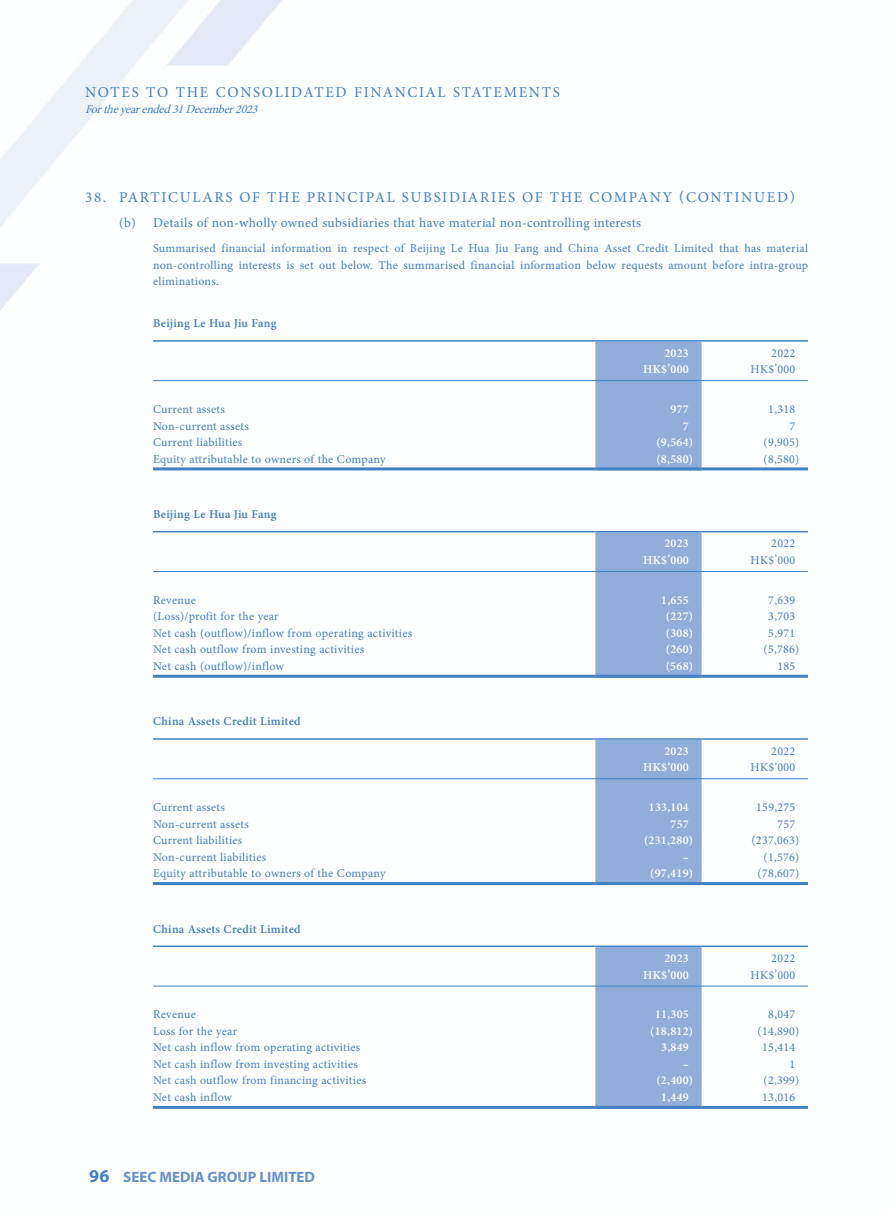
<style>
.page{position:relative;width:893px;height:1212px;background:#fff}
.page>*{position:absolute;margin:0;border:0;box-sizing:border-box;transform-origin:0 0}
.t1{font:15px "Minion Pro";letter-spacing:.11em;color:#4180c2}
.t2{font:700 15px "Myriad Pro";color:#6791cb}
.t3{font:13.5px "Minion Pro";letter-spacing:.02em;color:#4180c2}
.t4{font:12px/16.5px "Minion Pro";letter-spacing:.025em;color:#4180c2;text-align:justify}
.t5{font:600 12px "Minion Pro";letter-spacing:.02em;color:#fff}
.t6{font:600 12px "Minion Pro";letter-spacing:.02em;color:#4180c2}
.t7{font:italic 12px "Minion Pro";color:#4180c2}
.s1{font-size:18px;color:#4180c2}
</style>
<div class="page">
<img style="left:0;top:0;width:808px;height:1106px">
<div style="left:595px;top:342px;width:107px;height:125px;background:#92add9"></div>
<hr style="left:153px;top:340px;width:442px;height:2px;background:#4180c2">
<hr style="left:595px;top:340px;width:107px;height:2px;background:#4180c2">
<hr style="left:702px;top:340px;width:106px;height:2px;background:#4180c2">
<hr style="left:153px;top:380px;width:442px;height:1px;background:#4180c2">
<hr style="left:595px;top:380px;width:107px;height:1px;background:#4180c2">
<hr style="left:702px;top:380px;width:106px;height:1px;background:#4180c2">
<hr style="left:153px;top:467px;width:442px;height:3px;background:#4180c2">
<hr style="left:595px;top:467px;width:107px;height:3px;background:#4180c2">
<hr style="left:702px;top:467px;width:106px;height:3px;background:#4180c2">
<div style="left:595px;top:532px;width:107px;height:143px;background:#92add9"></div>
<hr style="left:153px;top:531px;width:442px;height:1px;background:#4180c2">
<hr style="left:595px;top:531px;width:107px;height:1px;background:#4180c2">
<hr style="left:702px;top:531px;width:106px;height:1px;background:#4180c2">
<hr style="left:153px;top:571px;width:442px;height:1px;background:#4180c2">
<hr style="left:595px;top:571px;width:107px;height:1px;background:#4180c2">
<hr style="left:702px;top:571px;width:106px;height:1px;background:#4180c2">
<hr style="left:153px;top:675px;width:442px;height:3px;background:#4180c2">
<hr style="left:595px;top:675px;width:107px;height:3px;background:#4180c2">
<hr style="left:702px;top:675px;width:106px;height:3px;background:#4180c2">
<div style="left:595px;top:740px;width:107px;height:142px;background:#92add9"></div>
<hr style="left:153px;top:738px;width:442px;height:2px;background:#4180c2">
<hr style="left:595px;top:738px;width:107px;height:2px;background:#4180c2">
<hr style="left:702px;top:738px;width:106px;height:2px;background:#4180c2">
<hr style="left:153px;top:778px;width:442px;height:1px;background:#4180c2">
<hr style="left:595px;top:778px;width:107px;height:1px;background:#4180c2">
<hr style="left:702px;top:778px;width:106px;height:1px;background:#4180c2">
<hr style="left:153px;top:882px;width:442px;height:3px;background:#4180c2">
<hr style="left:595px;top:882px;width:107px;height:3px;background:#4180c2">
<hr style="left:702px;top:882px;width:106px;height:3px;background:#4180c2">
<div style="left:595px;top:947px;width:107px;height:159px;background:#92add9"></div>
<hr style="left:153px;top:945px;width:442px;height:2px;background:#4180c2">
<hr style="left:595px;top:945px;width:107px;height:2px;background:#4180c2">
<hr style="left:702px;top:945px;width:106px;height:2px;background:#4180c2">
<hr style="left:153px;top:986px;width:442px;height:1px;background:#4180c2">
<hr style="left:595px;top:986px;width:107px;height:1px;background:#4180c2">
<hr style="left:702px;top:986px;width:106px;height:1px;background:#4180c2">
<hr style="left:153px;top:1106px;width:442px;height:3px;background:#4180c2">
<hr style="left:595px;top:1106px;width:107px;height:3px;background:#4180c2">
<hr style="left:702px;top:1106px;width:106px;height:3px;background:#4180c2">
<p class="t1" style="left:85px;top:82px;width:476px">NOTES TO THE CONSOLIDATED FINANCIAL STATEMENTS</p>
<p class="t7" style="left:85px;top:102px;width:178px">Fortheyearended31December2023</p>
<p class="t1" style="left:85px;top:187px;width:711px">38. PARTICULARS OF THE PRINCIPAL SUBSIDIARIES OF THE COMPANY (CONTINUED)</p>
<p class="t3" style="left:119px;top:214px;width:524px">(b) Details of non-wholly owned subsidiaries that have material non-controlling interests</p>
<p class="t4" style="left:153px;top:240px;width:657px">Summarised financial information in respect of Beijing Le Hua Jiu Fang and China Asset Credit Limited that has material non-controlling interests is set out below. The summarised financial information below requests amount before intra-group eliminations.</p>
<p class="t6" style="left:153px;top:315px;width:125px">Beijing Le Hua Jiu Fang</p>
<p class="t5" style="left:664px;top:344px;width:26px">2023</p>
<p class="t4" style="left:771px;top:345px;width:25px">2022</p>
<p class="t5" style="left:643px;top:361px;width:47px">HK$’000</p>
<p class="t4" style="left:750px;top:361px;width:46px">HK$’000</p>
<p class="t4" style="left:153px;top:401px;width:73px">Current assets</p>
<p class="t5" style="left:671px;top:401px;width:20px">977</p>
<p class="t4" style="left:768px;top:401px;width:28px">1,318</p>
<p class="t4" style="left:153px;top:417px;width:97px">Non-current assets</p>
<p class="t5" style="left:683px;top:417px;width:7px">7</p>
<p class="t4" style="left:789px;top:417px;width:7px">7</p>
<p class="t4" style="left:153px;top:434px;width:91px">Current liabilities</p>
<p class="t5" style="left:656px;top:434px;width:38px">(9,564)</p>
<p class="t4" style="left:764px;top:434px;width:37px">(9,905)</p>
<p class="t4" style="left:153px;top:450px;width:234px">Equity attributable to owners of the Company</p>
<p class="t5" style="left:656px;top:450px;width:38px">(8,580)</p>
<p class="t4" style="left:764px;top:450px;width:37px">(8,580)</p>
<p class="t6" style="left:153px;top:506px;width:125px">Beijing Le Hua Jiu Fang</p>
<p class="t5" style="left:664px;top:535px;width:26px">2023</p>
<p class="t4" style="left:771px;top:535px;width:25px">2022</p>
<p class="t5" style="left:643px;top:552px;width:47px">HK$’000</p>
<p class="t4" style="left:750px;top:552px;width:46px">HK$’000</p>
<p class="t4" style="left:153px;top:592px;width:44px">Revenue</p>
<p class="t5" style="left:661px;top:592px;width:29px">1,655</p>
<p class="t4" style="left:768px;top:592px;width:28px">7,639</p>
<p class="t4" style="left:153px;top:608px;width:127px">(Loss)/profit for the year</p>
<p class="t5" style="left:666px;top:608px;width:29px">(227)</p>
<p class="t4" style="left:768px;top:608px;width:28px">3,703</p>
<p class="t4" style="left:153px;top:625px;width:261px">Net cash (outflow)/inflow from operating activities</p>
<p class="t5" style="left:666px;top:625px;width:29px">(308)</p>
<p class="t4" style="left:768px;top:625px;width:28px">5,971</p>
<p class="t4" style="left:153px;top:641px;width:213px">Net cash outflow from investing activities</p>
<p class="t5" style="left:666px;top:641px;width:29px">(260)</p>
<p class="t4" style="left:764px;top:641px;width:37px">(5,786)</p>
<p class="t4" style="left:153px;top:658px;width:132px">Net cash (outflow)/inflow</p>
<p class="t5" style="left:666px;top:658px;width:29px">(568)</p>
<p class="t4" style="left:777px;top:658px;width:19px">185</p>
<p class="t6" style="left:153px;top:713px;width:149px">China Assets Credit Limited</p>
<p class="t5" style="left:664px;top:742px;width:26px">2023</p>
<p class="t4" style="left:771px;top:743px;width:25px">2022</p>
<p class="t5" style="left:643px;top:759px;width:47px">HK$’000</p>
<p class="t4" style="left:750px;top:759px;width:46px">HK$’000</p>
<p class="t4" style="left:153px;top:799px;width:73px">Current assets</p>
<p class="t5" style="left:649px;top:799px;width:42px">133,104</p>
<p class="t4" style="left:756px;top:799px;width:40px">159,275</p>
<p class="t4" style="left:153px;top:815px;width:97px">Non-current assets</p>
<p class="t5" style="left:671px;top:815px;width:20px">757</p>
<p class="t4" style="left:777px;top:815px;width:19px">757</p>
<p class="t4" style="left:153px;top:832px;width:91px">Current liabilities</p>
<p class="t5" style="left:644px;top:832px;width:50px">(231,280)</p>
<p class="t4" style="left:751px;top:832px;width:49px">(237,063)</p>
<p class="t4" style="left:153px;top:848px;width:115px">Non-current liabilities</p>
<p class="t5" style="left:683px;top:848px;width:8px">–</p>
<p class="t4" style="left:764px;top:848px;width:37px">(1,576)</p>
<p class="t4" style="left:153px;top:865px;width:234px">Equity attributable to owners of the Company</p>
<p class="t5" style="left:650px;top:865px;width:44px">(97,419)</p>
<p class="t4" style="left:758px;top:865px;width:43px">(78,607)</p>
<p class="t6" style="left:153px;top:920px;width:149px">China Assets Credit Limited</p>
<p class="t5" style="left:664px;top:950px;width:26px">2023</p>
<p class="t4" style="left:771px;top:950px;width:25px">2022</p>
<p class="t5" style="left:643px;top:966px;width:47px">HK$’000</p>
<p class="t4" style="left:750px;top:966px;width:46px">HK$’000</p>
<p class="t4" style="left:153px;top:1006px;width:44px">Revenue</p>
<p class="t5" style="left:655px;top:1006px;width:35px">11,305</p>
<p class="t4" style="left:768px;top:1006px;width:28px">8,047</p>
<p class="t4" style="left:153px;top:1023px;width:86px">Loss for the year</p>
<p class="t5" style="left:650px;top:1023px;width:44px">(18,812)</p>
<p class="t4" style="left:758px;top:1023px;width:43px">(14,890)</p>
<p class="t4" style="left:153px;top:1039px;width:209px">Net cash inflow from operating activities</p>
<p class="t5" style="left:661px;top:1039px;width:29px">3,849</p>
<p class="t4" style="left:762px;top:1039px;width:34px">15,414</p>
<p class="t4" style="left:153px;top:1056px;width:206px">Net cash inflow from investing activities</p>
<p class="t5" style="left:683px;top:1056px;width:8px">–</p>
<p class="t4" style="left:789px;top:1056px;width:7px">1</p>
<p class="t4" style="left:153px;top:1072px;width:215px">Net cash outflow from financing activities</p>
<p class="t5" style="left:656px;top:1072px;width:38px">(2,400)</p>
<p class="t4" style="left:764px;top:1072px;width:37px">(2,399)</p>
<p class="t4" style="left:153px;top:1089px;width:81px">Net cash inflow</p>
<p class="t5" style="left:661px;top:1089px;width:29px">1,449</p>
<p class="t4" style="left:762px;top:1089px;width:34px">13,016</p>
<p class="t2" style="left:89px;top:1167px;width:227px"><span class="s1">96</span> SEEC MEDIA GROUP LIMITED</p>
</div>
